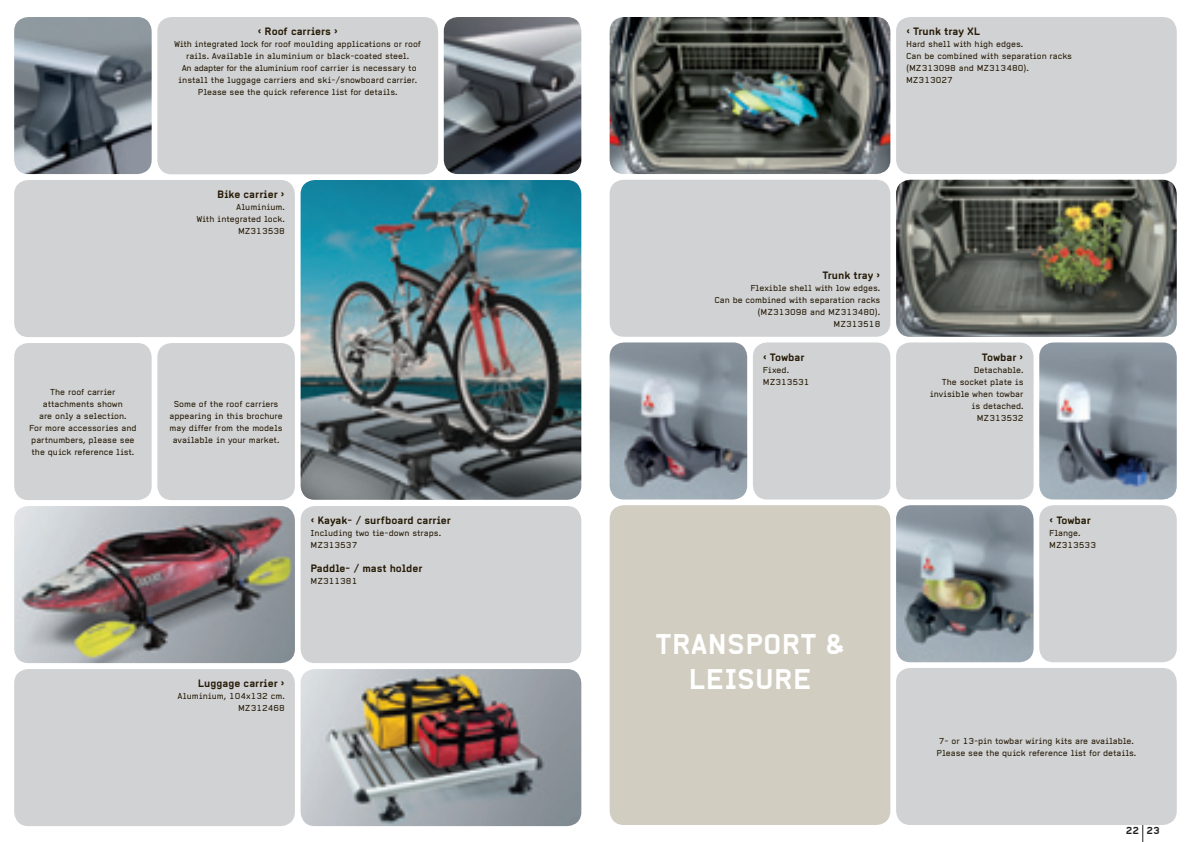
<style>
.page{position:relative;width:1191px;height:842px;background:#fff}
.page>*{position:absolute;margin:0;border:0;box-sizing:border-box;transform-origin:0 0}
.t1{font:700 28px "Alpha Headline Pro";color:#fff}
.t2{font:700 10.5px "Alpha Headline Pro";color:#251a05}
.t3{font:700 10px "Alpha Headline Pro";color:#231f20}
.t4{font:8.5px/12px "Alpha Headline Pro";color:#251a05}
</style>
<div class="page">
<div style="left:157px;top:17px;width:281px;height:157px;background:#d1d2d4;border-radius:14px"></div>
<img style="left:14px;top:17px;width:138px;height:157px">
<img style="left:444px;top:17px;width:137px;height:157px">
<div style="left:609px;top:505px;width:281px;height:320px;background:#d2cdc1;border-radius:14px"></div>
<img style="left:300px;top:180px;width:281px;height:320px">
<img style="left:14px;top:506px;width:281px;height:157px">
<img style="left:300px;top:669px;width:281px;height:157px">
<div style="left:14px;top:180px;width:281px;height:157px;background:#d1d2d4;border-radius:14px"></div>
<div style="left:300px;top:506px;width:281px;height:157px;background:#d1d2d4;border-radius:14px"></div>
<div style="left:14px;top:669px;width:281px;height:157px;background:#d1d2d4;border-radius:14px"></div>
<div style="left:157px;top:343px;width:138px;height:157px;background:#d1d2d4;border-radius:14px"></div>
<div style="left:14px;top:343px;width:138px;height:157px;background:#d1d2d4;border-radius:14px"></div>
<img style="left:896px;top:180px;width:280px;height:157px">
<img style="left:1039px;top:342px;width:137px;height:157px">
<img style="left:609px;top:342px;width:138px;height:157px">
<img style="left:896px;top:505px;width:137px;height:157px">
<div style="left:609px;top:180px;width:281px;height:157px;background:#d1d2d4;border-radius:14px"></div>
<img style="left:609px;top:17px;width:281px;height:157px">
<div style="left:753px;top:342px;width:137px;height:157px;background:#d1d2d4;border-radius:14px"></div>
<div style="left:896px;top:17px;width:280px;height:157px;background:#d1d2d4;border-radius:14px"></div>
<div style="left:896px;top:342px;width:137px;height:157px;background:#d1d2d4;border-radius:14px"></div>
<div style="left:896px;top:668px;width:280px;height:157px;background:#d1d2d4;border-radius:14px"></div>
<div style="left:1039px;top:505px;width:137px;height:157px;background:#d1d2d4;border-radius:14px"></div>
<svg style="left:1142px;top:825px;width:1px;height:17px"></svg>
<p class="t2" style="left:257px;top:25px;width:82px">≤ Roof carriers ≥</p>
<p class="t4" style="left:174px;top:38px;width:249px;text-align:center">With integrated lock for roof moulding applications or roof rails. Available in aluminium or black-coated steel.<br>An adapter for the aluminium roof carrier is necessary to install the luggage carriers and ski-/snowboard carrier.<br>Please see the quick reference list for details.</p>
<p class="t2" style="left:217px;top:188px;width:69px">Bike carrier ≥</p>
<p class="t4" style="left:196px;top:201px;width:90px;text-align:right">Aluminium.<br>With integrated lock.<br>MZ313538</p>
<p class="t4" style="left:29px;top:386px;width:109px;text-align:center">The roof carrier attachments shown<br>are only a selection.<br>For more accessories and partnumbers, please see the quick reference list.</p>
<p class="t4" style="left:169px;top:398px;width:115px;text-align:center">Some of the roof carriers appearing in this brochure may differ from the models available in your market.</p>
<p class="t2" style="left:310px;top:514px;width:142px">≤ Kayak- / surfboard carrier</p>
<p class="t4" style="left:310px;top:527px;width:132px">Including two tie-down straps.<br>MZ313537</p>
<p class="t2" style="left:310px;top:562px;width:113px">Paddle- / mast holder</p>
<p class="t4" style="left:310px;top:575px;width:48px">MZ311381</p>
<p class="t2" style="left:198px;top:677px;width:88px">Luggage carrier ≥</p>
<p class="t4" style="left:178px;top:690px;width:109px;text-align:right">Aluminium, 104x132 cm.<br>MZ312468</p>
<p class="t2" style="left:906px;top:25px;width:69px">≤ Trunk tray XL</p>
<p class="t4" style="left:906px;top:38px;width:167px">Hard shell with high edges.<br>Can be combined with separation racks (MZ313098 and MZ313480).<br>MZ313027</p>
<p class="t2" style="left:822px;top:269px;width:59px">Trunk tray ≥</p>
<p class="t4" style="left:714px;top:282px;width:167px;text-align:right">Flexible shell with low edges.<br>Can be combined with separation racks (MZ313098 and MZ313480).<br>MZ313518</p>
<p class="t2" style="left:763px;top:351px;width:43px">≤ Towbar</p>
<p class="t4" style="left:763px;top:364px;width:48px">Fixed.<br>MZ313531</p>
<h1 class="t1" style="left:655px;top:627px;width:19px">Transp</h1>
<h1 class="t1" style="left:763px;top:627px;width:83px">ort &amp;</h1>
<h1 class="t1" style="left:688px;top:662px;width:17px">Leis</h1>
<h1 class="t1" style="left:755px;top:662px;width:37px">ure</h1>
<p class="t2" style="left:982px;top:351px;width:43px">Towbar ≥</p>
<p class="t4" style="left:929px;top:364px;width:95px;text-align:right">Detachable.<br>The socket plate is invisible when towbar is detached.<br>MZ313532</p>
<p class="t2" style="left:1049px;top:514px;width:43px">≤ Towbar</p>
<p class="t4" style="left:1049px;top:526px;width:48px">Flange.<br>MZ313533</p>
<p class="t4" style="left:936px;top:735px;width:201px">7- or 13-pin towbar wiring kits are available.<br>Please see the quick reference list for details.</p>
<p class="t3" style="left:1125px;top:824px;width:35px">22 23</p>
</div>
